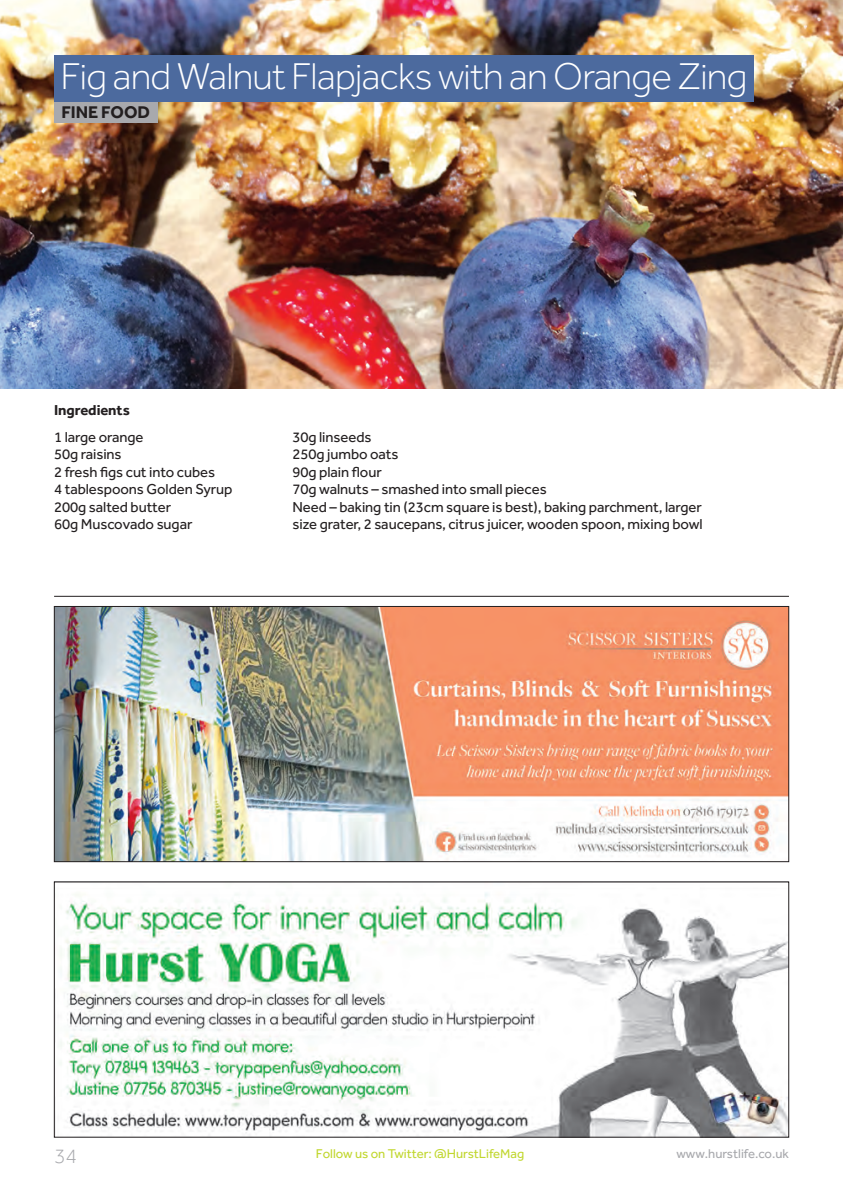
<style>
.page{position:relative;width:843px;height:1195px;background:#fff}
.page>*{position:absolute;margin:0;border:0;box-sizing:border-box;transform-origin:0 0}
.t1{font:300 38.5px "Effra";letter-spacing:-.02em;color:#fff}
.t2{font:300 21px "Effra";color:#a8a9ad}
.t3{font:700 17.5px "Effra";letter-spacing:-.005em;color:#231f20}
.t4{font:14.88px/17.5px "Effra";letter-spacing:-.005em;color:#231f20}
.t5{font:700 14.88px "Effra";letter-spacing:-.005em;color:#231f20}
.t6{font:13.12px "Effra";color:#c1d72f}
.t7{font:13.12px "Effra";color:#a8a9ad}
</style>
<div class="page">
<img style="left:56px;top:608px;width:730px;height:251px">
<div style="left:54px;top:606px;width:734px;height:255px;border:1px solid #231f20"></div>
<img style="left:60px;top:893px;width:726px;height:242px">
<hr style="left:54px;top:596px;width:734px;height:1px;background:#231f20">
<img style="left:0;top:0;width:842px;height:389px">
<div style="left:54px;top:102px;width:103px;height:20px;background:#a8a9ad"></div>
<div style="left:54px;top:55px;width:699px;height:47px;background:#4c6a9e"></div>
<h1 class="t1" style="left:61px;top:55px;width:688px">Fig and Walnut Flapjacks with an Orange Zing</h1>
<p class="t3" style="left:61px;top:101px;width:90px">FINE FOOD</p>
<p class="t5" style="left:54px;top:401px;width:77px">Ingredients</p>
<p class="t4" style="left:54px;top:427px;width:180px">1 large orange<br>50g raisins<br>2 fresh figs cut into cubes<br>4 tablespoons Golden Syrup<br>200g salted butter<br>60g Muscovado sugar</p>
<p class="t4" style="left:292px;top:427px;width:411px">30g linseeds<br>250g jumbo oats<br>90g plain flour<br>70g walnuts – smashed into small pieces<br>Need – baking tin (23cm square is best), baking parchment, larger size grater, 2 saucepans, citrus juicer, wooden spoon, mixing bowl</p>
<h2 class="t2" style="left:54px;top:1143px;width:24px">34</h2>
<p class="t6" style="left:316px;top:1145px;width:210px">Follow us on Twitter: @HurstLifeMag</p>
<p class="t7" style="left:676px;top:1145px;width:114px">www.hurstlife.co.uk</p>
</div>
